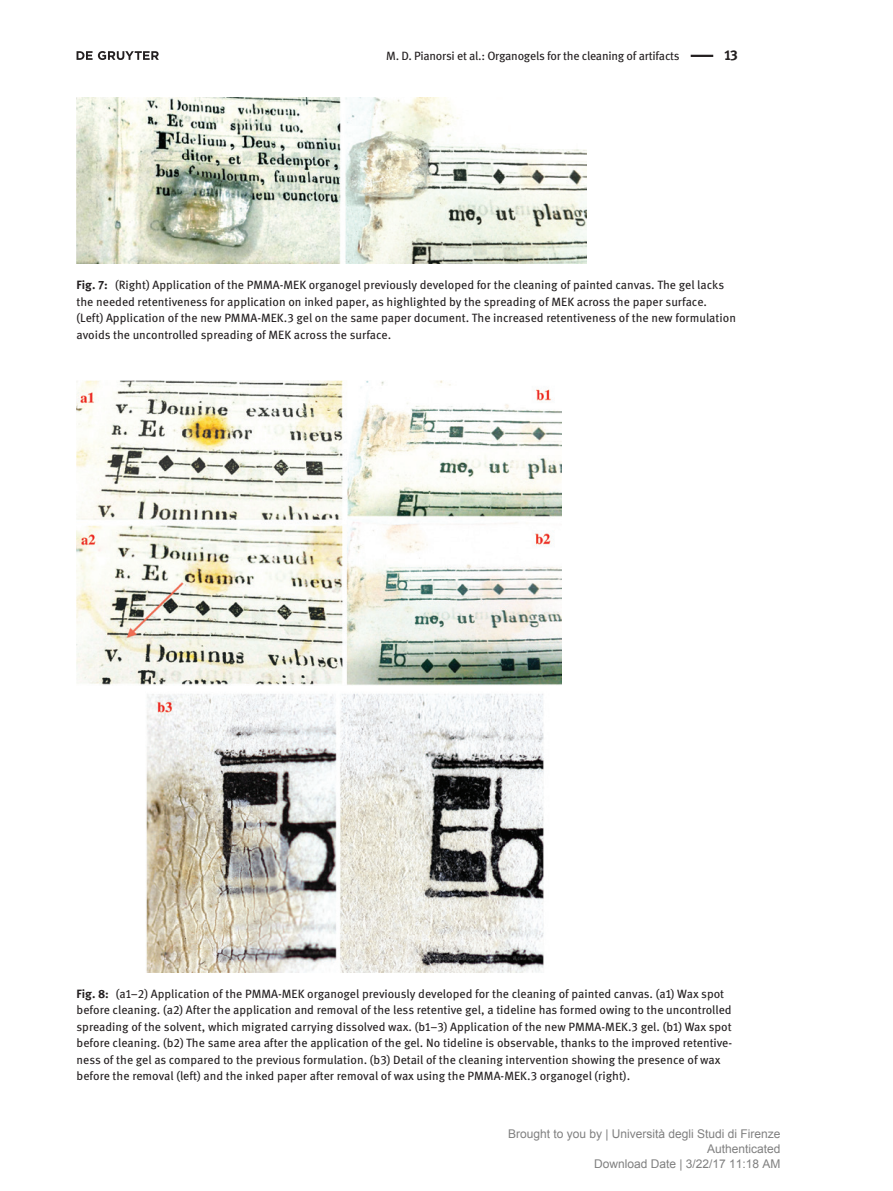
<style>
.page{position:relative;width:893px;height:1191px;background:#fff}
.page>*{position:absolute;margin:0;border:0;box-sizing:border-box;transform-origin:0 0}
.t1{font:700 14.25px "DG Meta Science";color:#231f20}
.t2{font:12px/16.5px "DG Meta Science";color:#231f20}
.t3{font:12px/15px "Arial";color:#808080;text-align:right}
.t4{font:12px "DG Meta Science";letter-spacing:-.02em;color:#231f20}
.s1{font-weight:700}
</style>
<div class="page">
<svg style="left:77px;top:51px;width:82px;height:9px"></svg>
<hr style="left:691px;top:55px;width:22px;height:2px;background:#231f20">
<img style="left:77px;top:98px;width:510px;height:166px">
<img style="left:77px;top:380px;width:484px;height:592px">
<p class="t4" style="left:386px;top:47px;width:295px">M. D. Pianorsi et al.: Organogels for the cleaning of artifacts</p>
<p class="t1" style="left:724px;top:44px;width:15px">13</p>
<p class="t2" style="left:77px;top:277px;width:661px"><span class="s1">Fig. 7:</span> (Right) Application of the PMMA-MEK organogel previously developed for the cleaning of painted canvas. The gel lacks the needed retentiveness for application on inked paper, as highlighted by the spreading of MEK across the paper surface. (Left) Application of the new PMMA-MEK.3 gel on the same paper document. The increased retentiveness of the new formulation avoids the uncontrolled spreading of MEK across the surface.</p>
<p class="t2" style="left:77px;top:985px;width:657px"><span class="s1">Fig. 8:</span> (a1–2) Application of the PMMA-MEK organogel previously developed for the cleaning of painted canvas. (a1) Wax spot before cleaning. (a2) After the application and removal of the less retentive gel, a tideline has formed owing to the uncontrolled spreading of the solvent, which migrated carrying dissolved wax. (b1–3) Application of the new PMMA-MEK.3 gel. (b1) Wax spot before cleaning. (b2) The same area after the application of the gel. No tideline is observable, thanks to the improved retentive&shy;ness of the gel as compared to the previous formulation. (b3) Detail of the cleaning intervention showing the presence of wax before the removal (left) and the inked paper after removal of wax using the PMMA-MEK.3 organogel (right).</p>
<p class="t3" style="left:508px;top:1127px;width:274px">Brought to you by | Università degli Studi di Firenze<br>Authenticated<br>Download Date | 3/22/17 11:18 AM</p>
</div>
